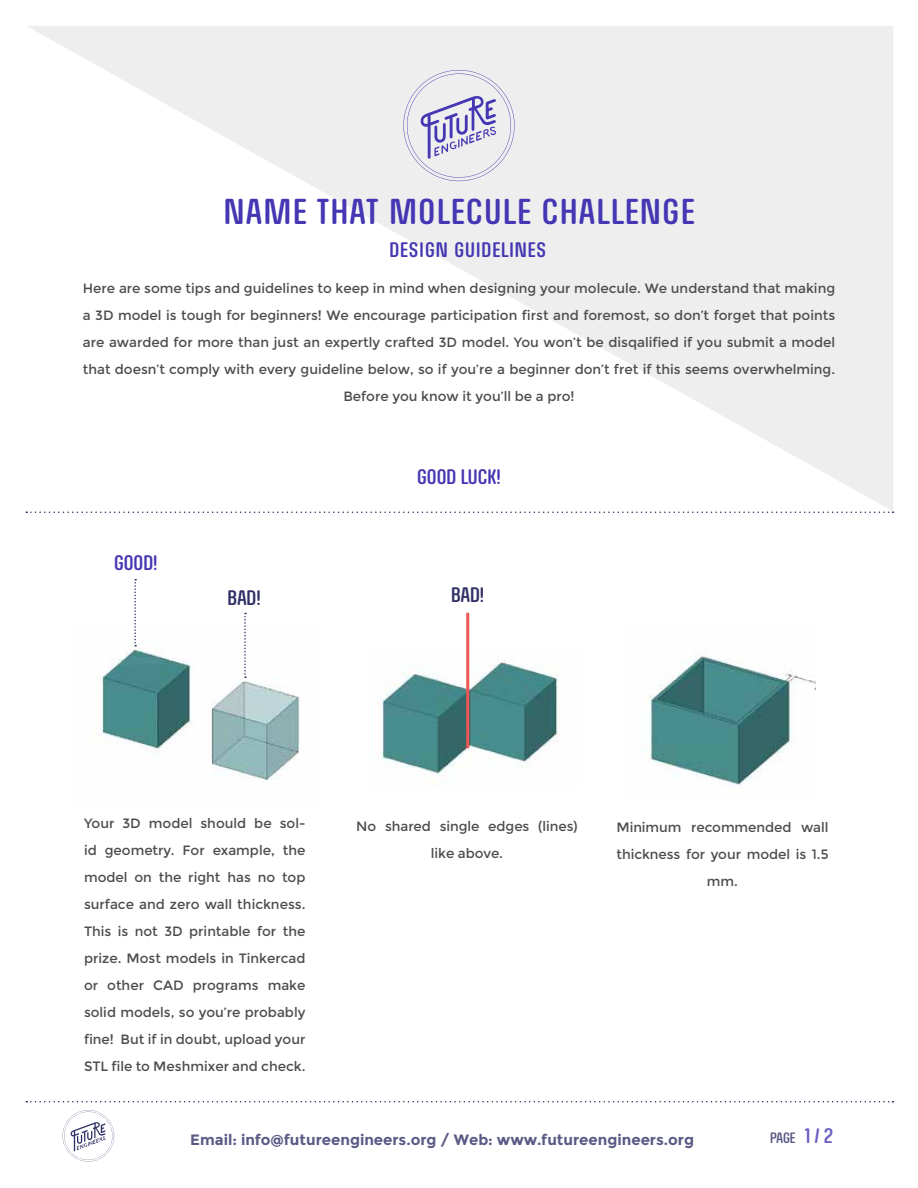
<style>
.page{position:relative;width:918px;height:1188px;background:#fff}
.page>*{position:absolute;margin:0;border:0;box-sizing:border-box;transform-origin:0 0}
.t1{font:36px "RICHARDMILLERROUNDED";letter-spacing:.05em;color:#4536b3}
.t2{font:21px "RICHARDMILLERROUNDED";letter-spacing:.05em;color:#4536b3}
.t3{font:21px "RICHARDMILLERROUNDED";color:#4536b3}
.t4{font:21px "RICHARDMILLERROUNDED";color:#303066}
.t5{font:700 15px "Montserrat";color:#5a5a85}
.t6{font:15px "RICHARDMILLERROUNDED";color:#5a5a85}
.t7{font:13.5px/27px "Montserrat";color:#4d4d4d;text-align:center}
.s1{font-size:21px;color:#6a5ec2}
</style>
<div class="page">
<svg style="left:26px;top:26px;width:867px;height:486px"></svg>
<svg style="left:403px;top:70px;width:112px;height:111px;background:#d9d8e6"></svg>
<img style="left:100px;top:645px;width:200px;height:136px">
<img style="left:379px;top:647px;width:180px;height:138px">
<hr style="left:466px;top:613px;width:3px;height:135px;background:#f05653">
<svg style="left:244px;top:613px;width:2px;height:65px"></svg>
<svg style="left:134px;top:579px;width:2px;height:67px"></svg>
<svg style="left:26px;top:512px;width:867px;height:1px"></svg>
<svg style="left:26px;top:1101px;width:867px;height:1px"></svg>
<svg style="left:63px;top:1110px;width:51px;height:52px"></svg>
<img style="left:649px;top:651px;width:166px;height:137px">
<h1 class="t1" style="left:224px;top:193px;width:472px">NAME THAT MOLECULE CHALLENGE</h1>
<h2 class="t2" style="left:389px;top:239px;width:158px">DESIGN GUIDELINES</h2>
<p class="t7" style="left:83px;top:275px;width:754px">Here are some tips and guidelines to keep in mind when designing your molecule. We understand that making a 3D model is tough for beginners! We encourage participation first and foremost, so don’t forget that points are awarded for more than just an expertly crafted 3D model. You won’t be disqalified if you submit a model that doesn’t comply with every guideline below, so if you’re a beginner don’t fret if this seems overwhelming.<br>Before you know it you’ll be a pro!</p>
<h2 class="t2" style="left:114px;top:552px;width:45px">GOOD!</h2>
<h2 class="t3" style="left:417px;top:465px;width:85px">GOOD LUCK!</h2>
<h2 class="t4" style="left:228px;top:587px;width:35px">BAD!</h2>
<h2 class="t4" style="left:451px;top:584px;width:35px">BAD!</h2>
<p class="t7" style="left:84px;top:810px;width:223px;text-align:justify">Your 3D model should be sol&shy;id geometry. For example, the model on the right has no top surface and zero wall thickness.<br>This is not 3D printable for the prize. Most models in Tinkercad or other CAD programs make solid models, so you’re probably fine! But if in doubt, upload your STL file to Meshmixer and check.</p>
<p class="t7" style="left:356px;top:812px;width:223px">No shared single edges (lines) like above.</p>
<p class="t7" style="left:616px;top:814px;width:214px">Minimum recommended wall thickness for your model is 1.5 mm.</p>
<p class="t5" style="left:190px;top:1131px;width:505px">Email: info@futureengineers.org / Web: www.futureengineers.org</p>
<p class="t6" style="left:770px;top:1129px;width:65px">PAGE <span class="s1">1 / 2</span></p>
</div>
